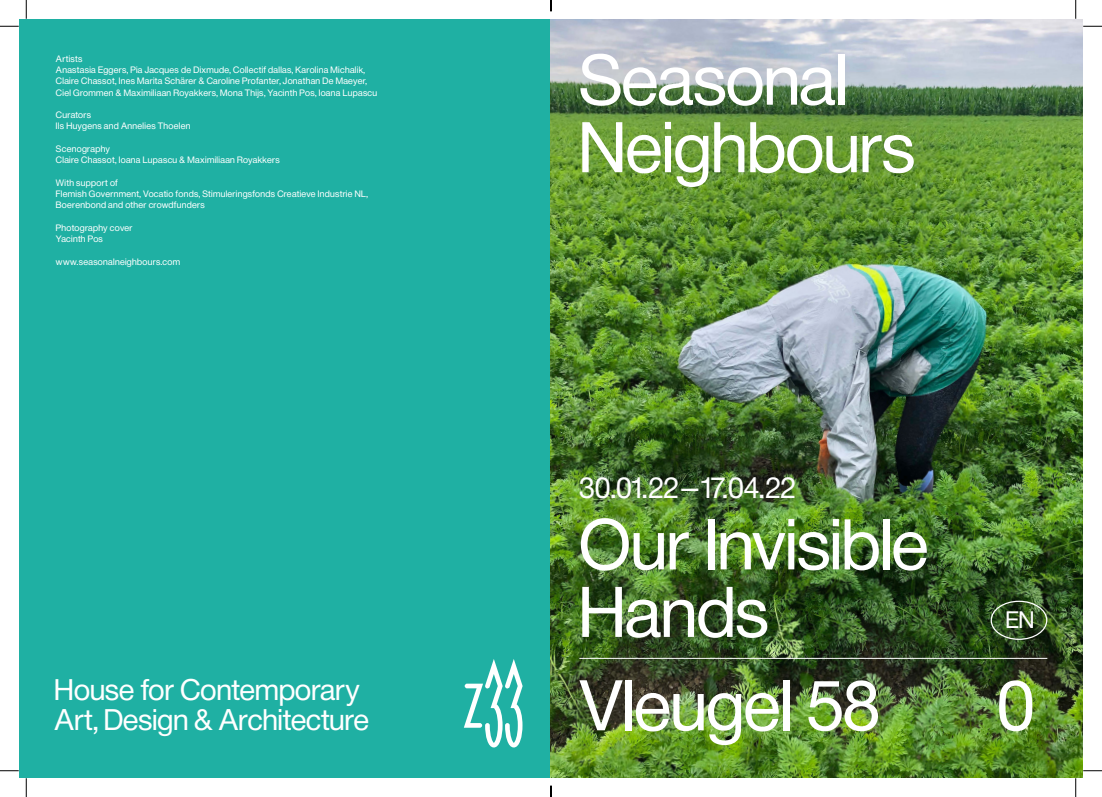
<style>
.page{position:relative;width:1102px;height:797px;background:#fff}
.page>*{position:absolute;margin:0;border:0;box-sizing:border-box;transform-origin:0 0}
.Titel_60{font:75px/67.5px "Europa Gro Nr 2 SH Rom";color:#fff}
.Titel_25{font:31.25px/30px "Europa Gro Nr 2 SH Rom";letter-spacing:.01em;color:#fff}
.Titel_intro_25{font:31.25px "Europa Gro Nr 2 SH Rom";letter-spacing:.025em;color:#fff}
.t1{font:25px "Europa Gro Nr 2 SH Rom";color:#fff}
.Kleine_tekst_7_8{font:9.75px/11.2px "Europa Gro Nr 2 SH Rom";letter-spacing:.035em;color:#fff}
</style>
<div class="page">
<div style="left:19px;top:19px;width:532px;height:758px;background:#1fb0a3"></div>
<img style="left:551px;top:19px;width:531px;height:758px">
<div style="left:990px;top:600px;width:57px;height:40px;border:1px solid #fff;border-radius:50%"></div>
<hr style="left:579px;top:658px;width:468px;height:1px;background:#fff">
<svg style="left:464px;top:659px;width:58px;height:88px"></svg>
<svg style="left:0;top:25px;width:19px;height:2px"></svg>
<svg style="left:1083px;top:25px;width:18px;height:2px"></svg>
<svg style="left:0;top:770px;width:19px;height:1px"></svg>
<svg style="left:1083px;top:770px;width:18px;height:1px"></svg>
<svg style="left:25px;top:0;width:2px;height:19px"></svg>
<svg style="left:25px;top:778px;width:2px;height:19px"></svg>
<svg style="left:1075px;top:0;width:1px;height:19px"></svg>
<svg style="left:1075px;top:778px;width:1px;height:19px"></svg>
<svg style="left:550px;top:785px;width:1px;height:12px"></svg>
<p class="Kleine_tekst_7_8" style="left:56px;top:53px;width:323px">Artists<br>Anastasia Eggers, Pia Jacques de Dixmude, Collectif dallas, Karolina Michalik, Claire Chassot, Ines Marita Schärer &amp; Caroline Profanter, Jonathan De Maeyer, Ciel Grommen &amp; Maximiliaan Royakkers, Mona Thijs, Yacinth Pos, Ioana Lupascu</p>
<p class="Kleine_tekst_7_8" style="left:56px;top:109px;width:136px">Curators<br>Ils Huygens and Annelies Thoelen</p>
<p class="Kleine_tekst_7_8" style="left:56px;top:143px;width:56px">Scenography</p>
<p class="Kleine_tekst_7_8" style="left:56px;top:154px;width:225px">Claire Chassot, Ioana Lupascu &amp; Maximiliaan Royakkers</p>
<p class="Kleine_tekst_7_8" style="left:56px;top:177px;width:63px">With support of</p>
<p class="Kleine_tekst_7_8" style="left:56px;top:188px;width:313px">Flemish Government, Vocatio fonds, Stimuleringsfonds Creatieve Industrie NL,</p>
<p class="Kleine_tekst_7_8" style="left:56px;top:199px;width:150px">Boerenbond and other crowdfunders</p>
<p class="Kleine_tekst_7_8" style="left:56px;top:222px;width:78px">Photography cover</p>
<p class="Kleine_tekst_7_8" style="left:56px;top:233px;width:48px">Yacinth Pos</p>
<p class="Kleine_tekst_7_8" style="left:56px;top:256px;width:126px">www.seasonalneighbours.com</p>
<p class="Titel_25" style="left:55px;top:675px;width:316px">House for Contemporary<br>Art, Design &amp; Architecture</p>
<p class="Titel_60" style="left:579px;top:47px;width:337px">Seasonal<br>Neighbours</p>
<p class="Titel_intro_25" style="left:579px;top:471px;width:217px">30.01.22–17.04.22</p>
<p class="Titel_60" style="left:579px;top:511px;width:350px">Our Invisible<br>Hands</p>
<p class="t1" style="left:1005px;top:607px;width:30px">EN</p>
<p class="Titel_60" style="left:579px;top:672px;width:301px">Vleugel 58</p>
<p class="Titel_60" style="left:997px;top:672px;width:38px">0</p>
</div>
